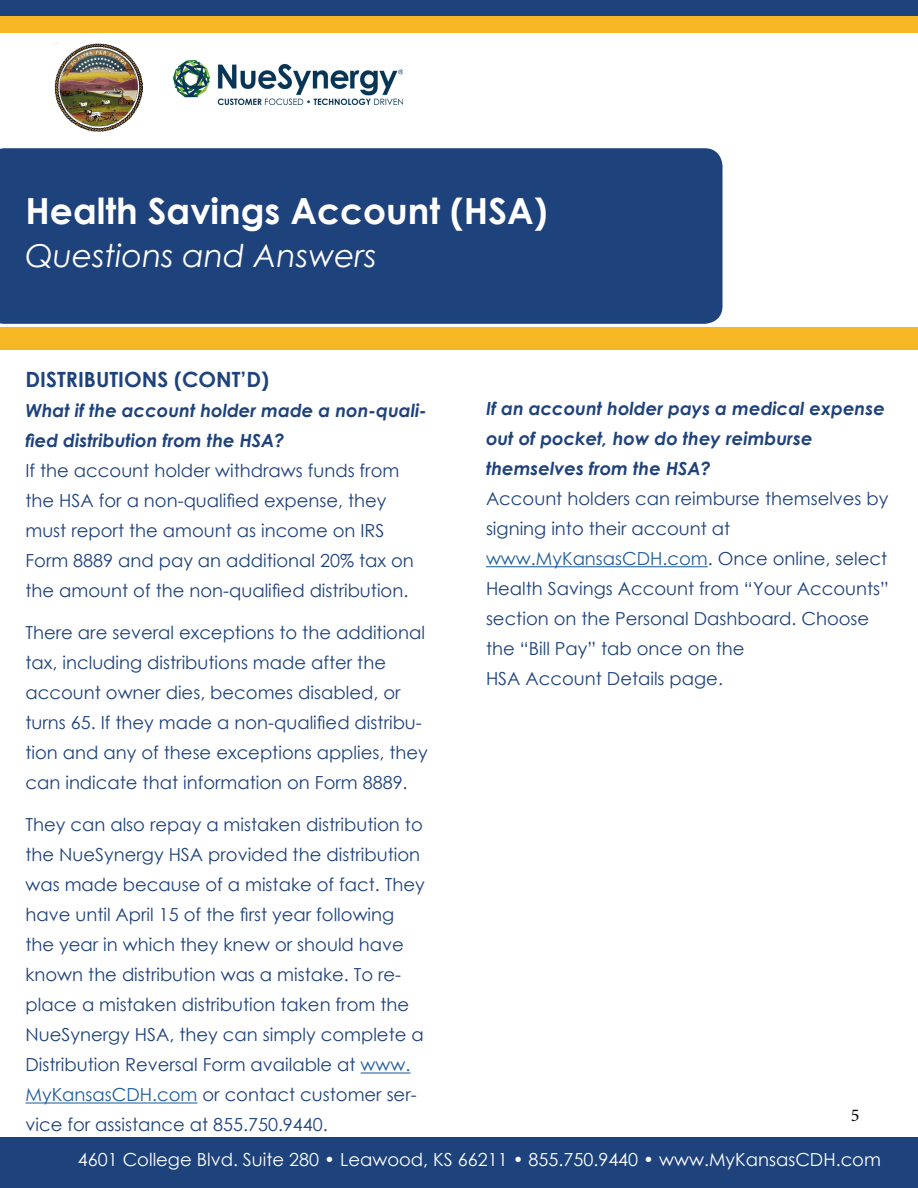
<style>
.page{position:relative;width:918px;height:1188px;background:#fff}
.page>*{position:absolute;margin:0;border:0;box-sizing:border-box;transform-origin:0 0}
.t1{font:700 36px "Century Gothic";color:#fff}
.t2{font:italic 31.5px "Century Gothic";color:#fff}
.t3{font:700 21px "Century Gothic";color:#1e427c}
.t4{font:18px/30px "Century Gothic";color:#1e427c}
.t5{font:italic 700 18px/30px "Century Gothic";color:#1e427c}
.t6{font:18px "Century Gothic";color:#fff}
.t7{font:18px "Minion Pro";color:#000}
.s1{color:#215e9e}
</style>
<div class="page">
<div style="left:0;top:0;width:918px;height:16px;background:#1e427c"></div>
<div style="left:0;top:148px;width:723px;height:176px;background:#1e427c"></div>
<div style="left:0;top:16px;width:918px;height:17px;background:#f7b724"></div>
<div style="left:0;top:1138px;width:918px;height:50px;background:#1e427c"></div>
<div style="left:0;top:327px;width:918px;height:23px;background:#f7b724"></div>
<hr style="left:361px;top:1072px;width:50px;height:2px;background:#215e9e">
<hr style="left:26px;top:1102px;width:171px;height:2px;background:#215e9e">
<img style="left:174px;top:60px;width:229px;height:44px">
<img style="left:54px;top:43px;width:89px;height:89px">
<hr style="left:486px;top:566px;width:222px;height:1px;background:#215e9e">
<h1 class="t1" style="left:26px;top:184px;width:524px">Health Savings Account (HSA)</h1>
<h2 class="t2" style="left:26px;top:234px;width:353px">Questions and Answers</h2>
<p class="t3" style="left:26px;top:364px;width:245px">DISTRIBUTIONS (CONT’D)</p>
<p class="t5" style="left:26px;top:395px;width:403px">What if the account holder made a non-quali&shy;fied distribution from the HSA?</p>
<p class="t4" style="left:26px;top:456px;width:390px">If the account holder withdraws funds from the HSA for a non-qualified expense, they must report the amount as income on IRS Form 8889 and pay an additional 20% tax on the amount of the non-qualified distribution.</p>
<p class="t4" style="left:26px;top:618px;width:404px">There are several exceptions to the additional tax, including distributions made after the account owner dies, becomes disabled, or turns 65. If they made a non-qualified distribu&shy;tion and any of these exceptions applies, they can indicate that information on Form 8889.</p>
<p class="t4" style="left:26px;top:810px;width:401px">They can also repay a mistaken distribution to the NueSynergy HSA provided the distribution was made because of a mistake of fact. They have until April 15 of the first year following the year in which they knew or should have known the distribution was a mistake. To re&shy;place a mistaken distribution taken from the NueSynergy HSA, they can simply complete a Distribution Reversal Form available at <span class="s1">www.<br>MyKansasCDH.com</span> or contact customer ser&shy;vice for assistance at 855.750.9440.</p>
<p class="t5" style="left:486px;top:393px;width:400px">If an account holder pays a medical expense out of pocket, how do they reimburse themselves from the HSA?</p>
<p class="t4" style="left:486px;top:483px;width:404px">Account holders can reimburse themselves by signing into their account at <span class="s1">www.MyKansasCDH.com</span>. Once online, select Health Savings Account from “Your Accounts” section on the Personal Dashboard. Choose the “Bill Pay” tab once on the<br>HSA Account Details page.</p>
<p class="t7" style="left:851px;top:1103px;width:10px">5</p>
<p class="t6" style="left:78px;top:1147px;width:805px">4601 College Blvd. Suite 280 • Leawood, KS 66211 • 855.750.9440 • www.MyKansasCDH.com</p>
</div>
